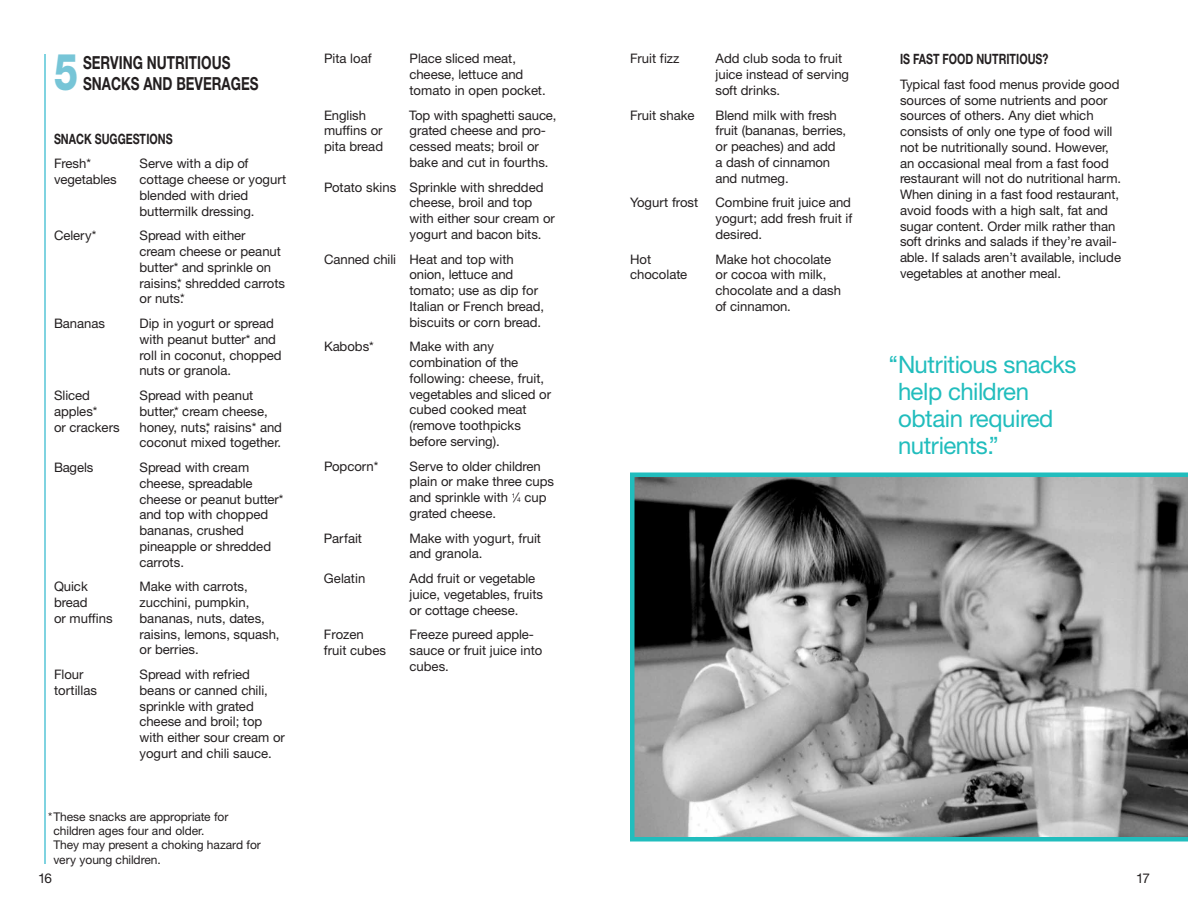
<style>
.page{position:relative;width:1188px;height:918px;background:#fff}
.page>*{position:absolute;margin:0;border:0;box-sizing:border-box;transform-origin:0 0}
.t1{font:800 51px "Helvetica Neue";color:#77c5d7;scale:.75 1}
.t2{font:24px/27px "Helvetica Neue";letter-spacing:-.015em;color:#21bdbd}
.t3{font:700 18px/21px "Helvetica Neue";color:#231f20;scale:.75 1}
.t4{font:700 14.25px "Helvetica Neue";color:#231f20;scale:.75 1}
.t5{font:13.5px "Helvetica Neue";color:#231f20}
.t6{font:13.2px/15.8px "Helvetica Neue";color:#231f20}
.t7{font:12px/14.2px "Helvetica Neue";color:#231f20}
.s1{font-size:6.6px}
</style>
<div class="page">
<hr style="left:45px;top:54px;width:1px;height:810px;background:#00a9c2">
<svg style="left:630px;top:472px;width:558px;height:370px;background:#8b9090"></svg>
<h1 class="t1" style="left:54px;top:54px;width:34px">5</h1>
<h3 class="t3" style="left:83px;top:54px;width:236px">SERVING NUTRITIOUS<br>SNACKS AND BEVERAGES</h3>
<p class="t4" style="left:54px;top:133px;width:160px">SNACK SUGGESTIONS</p>
<p class="t6" style="left:54px;top:157px;width:38px">Fresh*</p>
<p class="t6" style="left:140px;top:157px;width:110px">Serve with a dip of</p>
<p class="t6" style="left:54px;top:173px;width:64px">vegetables</p>
<p class="t6" style="left:140px;top:173px;width:148px">cottage cheese or yogurt blended with dried buttermilk dressing.</p>
<p class="t6" style="left:54px;top:229px;width:44px">Celery*</p>
<p class="t6" style="left:140px;top:229px;width:147px">Spread with either<br>cream cheese or peanut butter* and sprinkle on raisins,* shredded carrots or nuts.*</p>
<p class="t6" style="left:54px;top:317px;width:53px">Bananas</p>
<p class="t6" style="left:140px;top:317px;width:144px">Dip in yogurt or spread with peanut butter* and roll in coconut, chopped nuts or granola.</p>
<p class="t6" style="left:54px;top:389px;width:37px">Sliced</p>
<p class="t6" style="left:140px;top:389px;width:115px">Spread with peanut</p>
<p class="t6" style="left:54px;top:405px;width:45px">apples*</p>
<p class="t6" style="left:140px;top:405px;width:130px">butter,* cream cheese,</p>
<p class="t6" style="left:54px;top:420px;width:67px">or crackers</p>
<p class="t6" style="left:140px;top:420px;width:144px">honey, nuts,* raisins* and coconut mixed together.</p>
<p class="t6" style="left:54px;top:461px;width:41px">Bagels</p>
<p class="t6" style="left:139px;top:461px;width:146px">Spread with cream cheese, spreadable cheese or peanut butter* and top with chopped bananas, crushed pineapple or shredded carrots.</p>
<p class="t6" style="left:54px;top:580px;width:35px">Quick</p>
<p class="t6" style="left:140px;top:580px;width:110px">Make with carrots,</p>
<p class="t6" style="left:54px;top:596px;width:35px">bread</p>
<p class="t6" style="left:140px;top:596px;width:111px">zucchini, pumpkin,</p>
<p class="t6" style="left:54px;top:612px;width:60px">or muffins</p>
<p class="t6" style="left:140px;top:612px;width:142px">bananas, nuts, dates, raisins, lemons, squash, or berries.</p>
<p class="t6" style="left:54px;top:668px;width:31px">Flour</p>
<p class="t6" style="left:140px;top:668px;width:112px">Spread with refried</p>
<p class="t6" style="left:54px;top:684px;width:45px">tortillas</p>
<p class="t6" style="left:140px;top:684px;width:147px">beans or canned chili, sprinkle with grated cheese and broil; top with either sour cream or yogurt and chili sauce.</p>
<p class="t7" style="left:53px;top:811px;width:209px;text-indent:-5px">*These snacks are appropriate for children ages four and older.<br>They may present a choking hazard for very young children.</p>
<p class="t5" style="left:38px;top:873px;width:15px">16</p>
<p class="t6" style="left:324px;top:52px;width:49px">Pita loaf</p>
<p class="t6" style="left:410px;top:52px;width:138px">Place sliced meat, cheese, lettuce and tomato in open pocket.</p>
<p class="t6" style="left:324px;top:108px;width:43px">English</p>
<p class="t6" style="left:409px;top:108px;width:149px">Top with spaghetti sauce,</p>
<p class="t6" style="left:324px;top:124px;width:60px">muffins or</p>
<p class="t6" style="left:410px;top:124px;width:138px">grated cheese and pro-</p>
<p class="t6" style="left:324px;top:140px;width:61px">pita bread</p>
<p class="t6" style="left:410px;top:140px;width:141px">cessed meats; broil or bake and cut in fourths.</p>
<p class="t6" style="left:410px;top:180px;width:147px;text-indent:-86px">Potato skins Sprinkle with shredded cheese, broil and top with either sour cream or yogurt and bacon bits.</p>
<p class="t6" style="left:410px;top:252px;width:136px;text-indent:-86px">Canned chili Heat and top with onion, lettuce and tomato; use as dip for<br>Italian or French bread, biscuits or corn bread.</p>
<p class="t6" style="left:324px;top:340px;width:51px">Kabobs*</p>
<p class="t6" style="left:410px;top:340px;width:143px">Make with any combination of the following: cheese, fruit, vegetables and sliced or cubed cooked meat (remove toothpicks before serving).</p>
<p class="t6" style="left:324px;top:459px;width:56px">Popcorn*</p>
<p class="t6" style="left:410px;top:459px;width:146px">Serve to older children plain or make three cups and sprinkle with <sup>1</sup>⁄<span class="s1">4</span> cup grated cheese.</p>
<p class="t6" style="left:324px;top:531px;width:40px">Parfait</p>
<p class="t6" style="left:410px;top:531px;width:133px">Make with yogurt, fruit and granola.</p>
<p class="t6" style="left:324px;top:572px;width:43px">Gelatin</p>
<p class="t6" style="left:410px;top:572px;width:135px">Add fruit or vegetable juice, vegetables, fruits or cottage cheese.</p>
<p class="t6" style="left:324px;top:628px;width:41px">Frozen</p>
<p class="t6" style="left:410px;top:628px;width:126px">Freeze pureed apple-</p>
<p class="t6" style="left:324px;top:644px;width:63px">fruit cubes</p>
<p class="t6" style="left:410px;top:644px;width:135px">sauce or fruit juice into cubes.</p>
<p class="t6" style="left:630px;top:52px;width:51px">Fruit fizz</p>
<p class="t6" style="left:716px;top:52px;width:135px">Add club soda to fruit juice instead of serving soft drinks.</p>
<p class="t6" style="left:630px;top:108px;width:66px">Fruit shake</p>
<p class="t6" style="left:716px;top:108px;width:132px">Blend milk with fresh fruit (bananas, berries, or peaches) and add<br>a dash of cinnamon and nutmeg.</p>
<p class="t6" style="left:630px;top:196px;width:70px">Yogurt frost</p>
<p class="t6" style="left:716px;top:196px;width:138px;text-align:justify">Combine fruit juice and yogurt; add fresh fruit if desired.</p>
<p class="t6" style="left:630px;top:252px;width:23px">Hot</p>
<p class="t6" style="left:715px;top:252px;width:117px">Make hot chocolate</p>
<p class="t6" style="left:630px;top:268px;width:59px">chocolate</p>
<p class="t6" style="left:716px;top:268px;width:127px">or cocoa with milk, chocolate and a dash of cinnamon.</p>
<p class="t4" style="left:900px;top:54px;width:200px">IS FAST FOOD NUTRITIOUS?</p>
<p class="t6" style="left:900px;top:78px;width:223px">Typical fast food menus provide good sources of some nutrients and poor sources of others. Any diet which consists of only one type of food will not be nutritionally sound. However, an occasional meal from a fast food restaurant will not do nutritional harm.<br>When dining in a fast food restaurant, avoid foods with a high salt, fat and sugar content. Order milk rather than soft drinks and salads if they’re avail&shy;able. If salads aren’t available, include vegetables at another meal.</p>
<h2 class="t2" style="left:898px;top:353px;width:180px;text-indent:-10px">‘‘Nutritious snacks help children obtain required nutrients.’’</h2>
<p class="t5" style="left:1136px;top:873px;width:15px">17</p>
</div>
